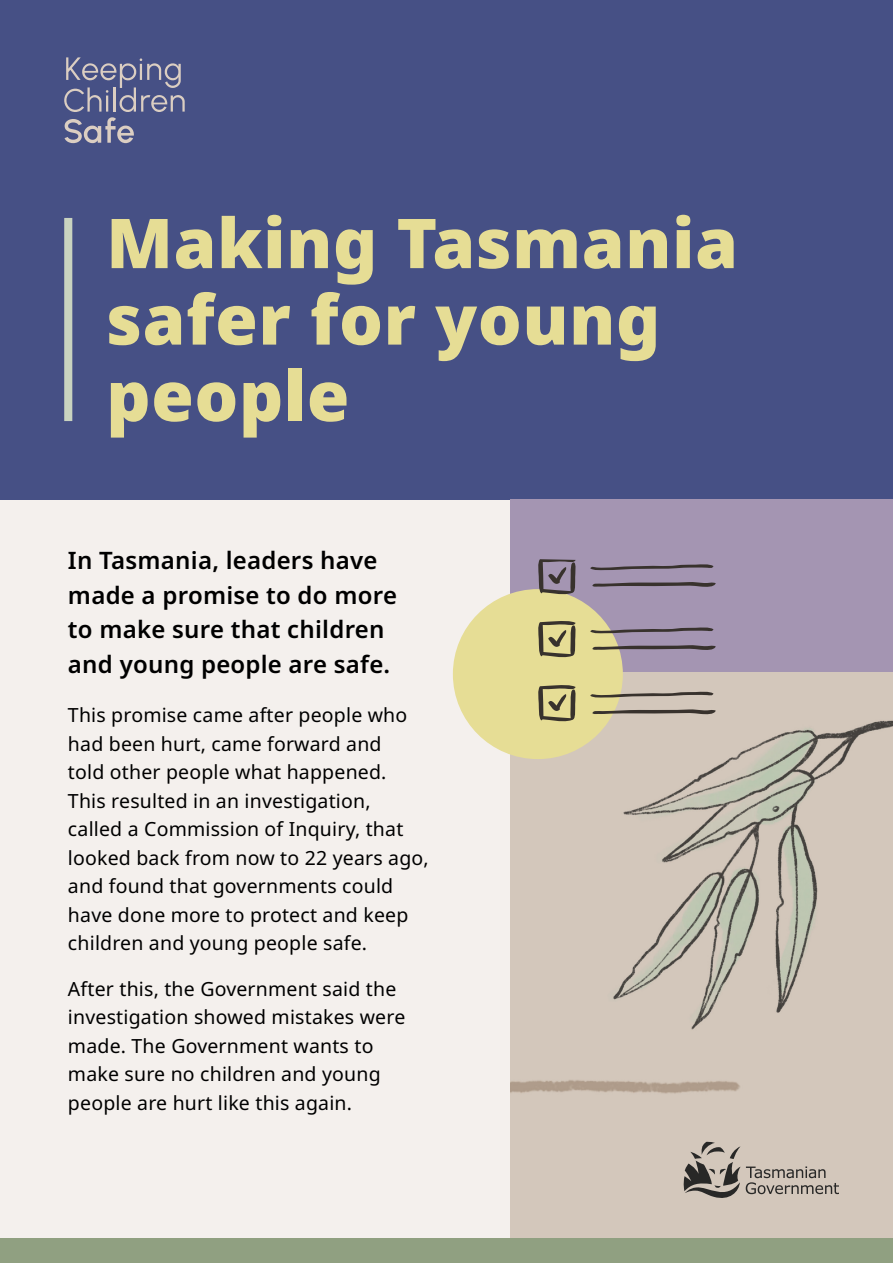
<style>
.page{position:relative;width:893px;height:1263px;background:#fff}
.page>*{position:absolute;margin:0;border:0;box-sizing:border-box;transform-origin:0 0}
.t1{font:900 68.85px/76.5px "Noto Sans";letter-spacing:.01em;color:#e6dd95}
.Intro{font:600 24px/34.5px "Noto Sans";letter-spacing:.01em;color:#000}
.Intro-2{font:19.5px/28.5px "Noto Sans";letter-spacing:.01em;color:#000}
</style>
<div class="page">
<div style="left:0;top:493px;width:893px;height:770px;background:#f4f0ed"></div>
<img style="left:511px;top:672px;width:382px;height:567px">
<div style="left:0;top:1239px;width:893px;height:24px;background:#90a081"></div>
<div style="left:0;top:0;width:893px;height:500px;background:#465085"></div>
<svg style="left:683px;top:1141px;width:156px;height:60px;background:#b3a99f"></svg>
<div style="left:511px;top:500px;width:382px;height:172px;background:#a495b2"></div>
<svg style="left:64px;top:57px;width:121px;height:86px"></svg>
<div style="left:64px;top:218px;width:8px;height:203px;background:#c9d3c0"></div>
<div style="left:453px;top:589px;width:170px;height:170px;background:#e6dd95;border-radius:50%"></div>
<svg style="left:590px;top:564px;width:123px;height:7px"></svg>
<svg style="left:592px;top:582px;width:124px;height:5px"></svg>
<svg style="left:590px;top:627px;width:123px;height:7px"></svg>
<svg style="left:592px;top:645px;width:124px;height:5px"></svg>
<svg style="left:590px;top:691px;width:123px;height:7px"></svg>
<svg style="left:592px;top:709px;width:124px;height:6px"></svg>
<svg style="left:538px;top:559px;width:38px;height:36px"></svg>
<svg style="left:538px;top:621px;width:38px;height:37px"></svg>
<svg style="left:538px;top:685px;width:38px;height:37px"></svg>
<h1 class="t1" style="left:106px;top:206px;width:633px">Making Tasmania safer for young people</h1>
<p class="Intro" style="left:68px;top:543px;width:330px">In Tasmania, leaders have made a promise to do more to make sure that children and young people are safe.</p>
<p class="Intro-2" style="left:68px;top:701px;width:362px">This promise came after people who had been hurt, came forward and<br>told other people what happened.<br>This resulted in an investigation, called a Commission of Inquiry, that looked back from now to 22 years ago, and found that governments could have done more to protect and keep children and young people safe.</p>
<p class="Intro-2" style="left:68px;top:975px;width:339px">After this, the Government said the investigation showed mistakes were made. The Government wants to make sure no children and young people are hurt like this again.</p>
</div>
